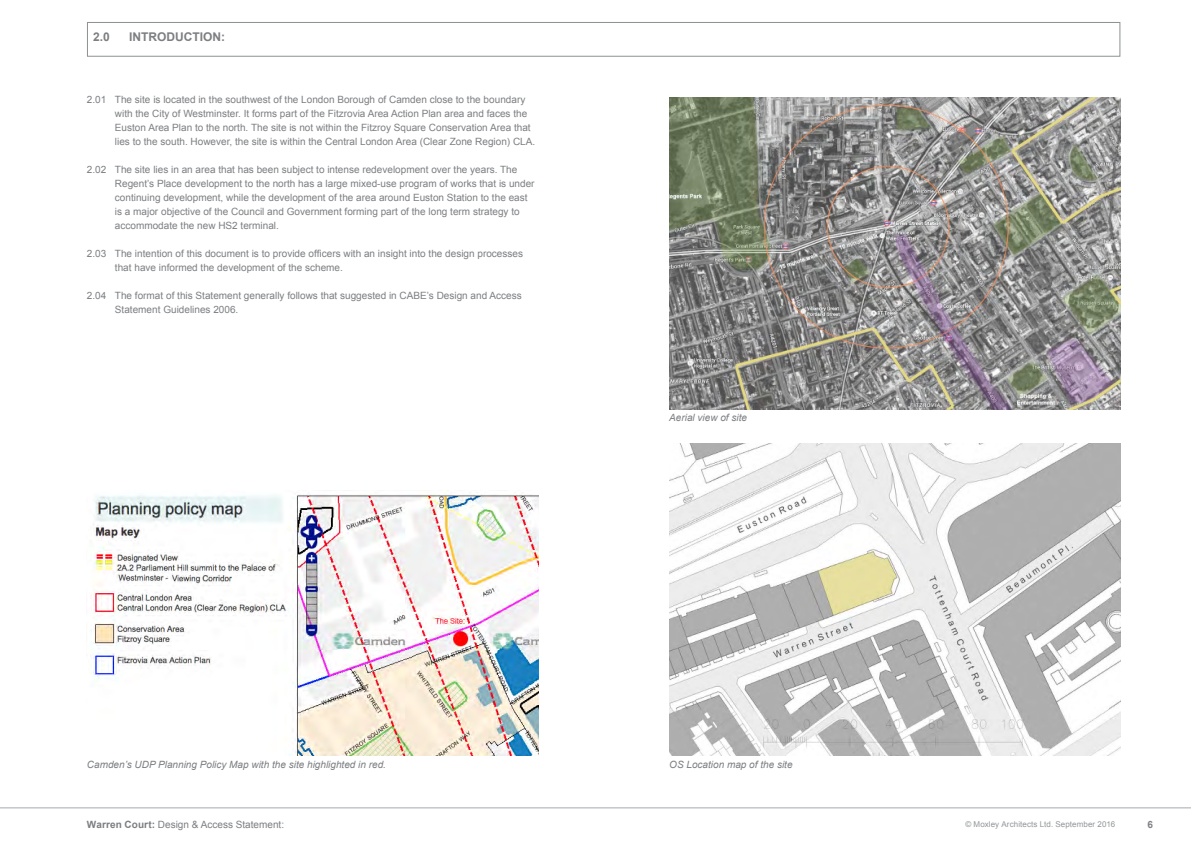
<style>
.page{position:relative;width:1191px;height:842px;background:#fff}
.page>*{position:absolute;margin:0;border:0;box-sizing:border-box;transform-origin:0 0}
.t1{font:700 12px "Arial";color:#7c7e81}
.t2{font:10px/14px "Arial";color:#7c7e81}
.t3{font:italic 10px "Arial";color:#7c7e81}
.t4{font:700 10px "Arial";color:#808285}
.t5{font:8px "Arial";letter-spacing:.01em;color:#939598}
.s1{font-weight:700}
</style>
<div class="page">
<hr style="left:0;top:807px;width:1191px;height:1px;background:#a7a9ac">
<div style="left:87px;top:22px;width:1033px;height:35px;border:1px solid #8d928e"></div>
<img style="left:669px;top:97px;width:451px;height:312px">
<img style="left:669px;top:444px;width:451px;height:311px">
<img style="left:90px;top:490px;width:449px;height:265px">
<p class="t1" style="left:93px;top:29px;width:18px">2.0</p>
<p class="t1" style="left:129px;top:29px;width:97px">INTRODUCTION:</p>
<p class="t2" style="left:115px;top:92px;width:422px;text-indent:-28px">2.01 The site is located in the southwest of the London Borough of Camden close to the boundary with the City of Westminster. It forms part of the Fitzrovia Area Action Plan area and faces the Euston Area Plan to the north. The site is not within the Fitzroy Square Conservation Area that lies to the south. However, the site is within the Central London Area (Clear Zone Region) CLA.</p>
<p class="t2" style="left:115px;top:162px;width:421px;text-indent:-28px">2.02 The site lies in an area that has been subject to intense redevelopment over the years. The Regent’s Place development to the north has a large mixed-use program of works that is under continuing development, while the development of the area around Euston Station to the east is a major objective of the Council and Government forming part of the long term strategy to accommodate the new HS2 terminal.</p>
<p class="t2" style="left:115px;top:246px;width:409px;text-indent:-28px">2.03 The intention of this document is to provide officers with an insight into the design processes that have informed the development of the scheme.</p>
<p class="t2" style="left:115px;top:288px;width:408px;text-indent:-28px">2.04 The format of this Statement generally follows that suggested in CABE’s Design and Access<br>Statement Guidelines 2006.</p>
<p class="t3" style="left:669px;top:411px;width:79px">Aerial view of site</p>
<p class="t3" style="left:87px;top:757px;width:301px">Camden’s UDP Planning Policy Map with the site highlighted in red.</p>
<p class="t3" style="left:669px;top:757px;width:125px">OS Location map of the site</p>
<p class="t2" style="left:87px;top:817px;width:199px"><span class="s1">Warren Court:</span> Design &amp; Access Statement:</p>
<p class="t5" style="left:965px;top:819px;width:151px">© Moxley Architects Ltd. September 2016</p>
<p class="t4" style="left:1147px;top:817px;width:7px">6</p>
</div>
